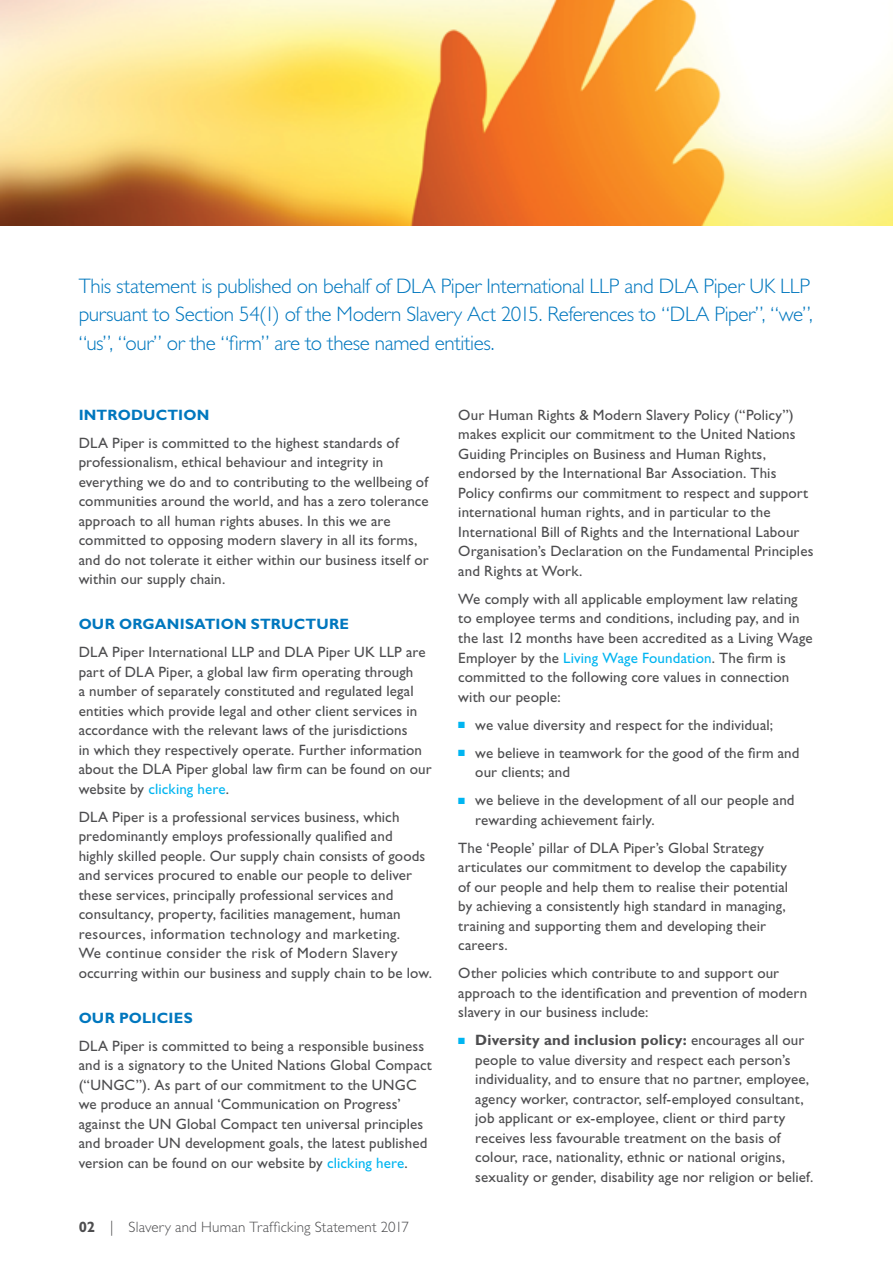
<style>
.page{position:relative;width:893px;height:1263px;background:#fff}
.page>*{position:absolute;margin:0;border:0;box-sizing:border-box;transform-origin:0 0}
.t1{font:300 21px/28.5px "Gill Sans Std";letter-spacing:-.02em;color:#0077be}
.t2{font:15px/19.5px "Gill Sans Std";letter-spacing:.01em;color:#4d4d4f}
.t3{font:700 15px "Gill Sans Std";letter-spacing:.015em;color:#0077be}
.t4{font:300 15px "Gill Sans Std";letter-spacing:.01em;color:#4d4d4f}
.s1{color:#00b5f1}
.s2{font-weight:700}
</style>
<div class="page">
<img style="left:0;top:0;width:893px;height:225px">
<h1 class="t1" style="left:79px;top:271px;width:736px">This statement is published on behalf of DLA Piper International LLP and DLA Piper UK LLP pursuant to Section 54(1) of the Modern Slavery Act 2015. References to “DLA Piper”, “we”, “us”, “our” or the “firm” are to these named entities.</h1>
<p class="t3" style="left:79px;top:406px;width:132px">INTRODUCTION</p>
<p class="t2" style="left:79px;top:433px;width:352px">DLA Piper is committed to the highest standards of professionalism, ethical behaviour and integrity in everything we do and to contributing to the wellbeing of communities around the world, and has a zero tolerance approach to all human rights abuses. In this we are committed to opposing modern slavery in all its forms, and do not tolerate it either within our business itself or within our supply chain.</p>
<p class="t3" style="left:79px;top:615px;width:272px">OUR ORGANISATION STRUCTURE</p>
<p class="t2" style="left:79px;top:642px;width:355px">DLA Piper International LLP and DLA Piper UK LLP are part of DLA Piper, a global law firm operating through<br>a number of separately constituted and regulated legal entities which provide legal and other client services in accordance with the relevant laws of the jurisdictions<br>in which they respectively operate. Further information about the DLA Piper global law firm can be found on our website by <span class="s1">clicking here</span>.</p>
<p class="t2" style="left:79px;top:807px;width:355px">DLA Piper is a professional services business, which predominantly employs professionally qualified and<br>highly skilled people. Our supply chain consists of goods and services procured to enable our people to deliver these services, principally professional services and consultancy, property, facilities management, human resources, information technology and marketing.<br>We continue consider the risk of Modern Slavery occurring within our business and supply chain to be low.</p>
<p class="t3" style="left:79px;top:1009px;width:116px">OUR POLICIES</p>
<p class="t2" style="left:79px;top:1036px;width:355px">DLA Piper is committed to being a responsible business and is a signatory to the United Nations Global Compact (“UNGC”). As part of our commitment to the UNGC we produce an annual ‘Communication on Progress’ against the UN Global Compact ten universal principles and broader UN development goals, the latest published version can be found on our website by <span class="s1">clicking here</span>.</p>
<p class="t4" style="left:79px;top:1219px;width:332px"><span class="s2">02</span> | Slavery and Human Trafficking Statement 2017</p>
<p class="t2" style="left:458px;top:405px;width:357px">Our Human Rights &amp; Modern Slavery Policy (“Policy”) makes explicit our commitment to the United Nations Guiding Principles on Business and Human Rights, endorsed by the International Bar Association. This Policy confirms our commitment to respect and support international human rights, and in particular to the International Bill of Rights and the International Labour Organisation’s Declaration on the Fundamental Principles and Rights at Work.</p>
<p class="t2" style="left:458px;top:589px;width:356px">We comply with all applicable employment law relating to employee terms and conditions, including pay, and in the last 12 months have been accredited as a Living Wage Employer by the <span class="s1">Living Wage Foundation</span>. The firm is committed to the following core values in connection with our people:</p>
<p class="t2" style="left:458px;top:715px;width:316px"><span class="s1">■</span> we value diversity and respect for the individual;</p>
<p class="t2" style="left:475px;top:743px;width:326px;text-indent:-17px"><span class="s1">■</span> we believe in teamwork for the good of the firm and our clients; and</p>
<p class="t2" style="left:475px;top:790px;width:321px;text-indent:-17px"><span class="s1">■</span> we believe in the development of all our people and rewarding achievement fairly.</p>
<p class="t2" style="left:458px;top:838px;width:331px">The ‘People’ pillar of DLA Piper’s Global Strategy articulates our commitment to develop the capability of our people and help them to realise their potential by achieving a consistently high standard in managing, training and supporting them and developing their careers.</p>
<p class="t2" style="left:458px;top:963px;width:350px">Other policies which contribute to and support our approach to the identification and prevention of modern slavery in our business include:</p>
<p class="t2" style="left:475px;top:1030px;width:339px;text-indent:-17px"><span class="s1">■</span> <span class="s2">Diversity and inclusion policy:</span> encourages all our people to value diversity and respect each person’s individuality, and to ensure that no partner, employee, agency worker, contractor, self-employed consultant, job applicant or ex-employee, client or third party receives less favourable treatment on the basis of colour, race, nationality, ethnic or national origins, sexuality or gender, disability age nor religion or belief.</p>
</div>
